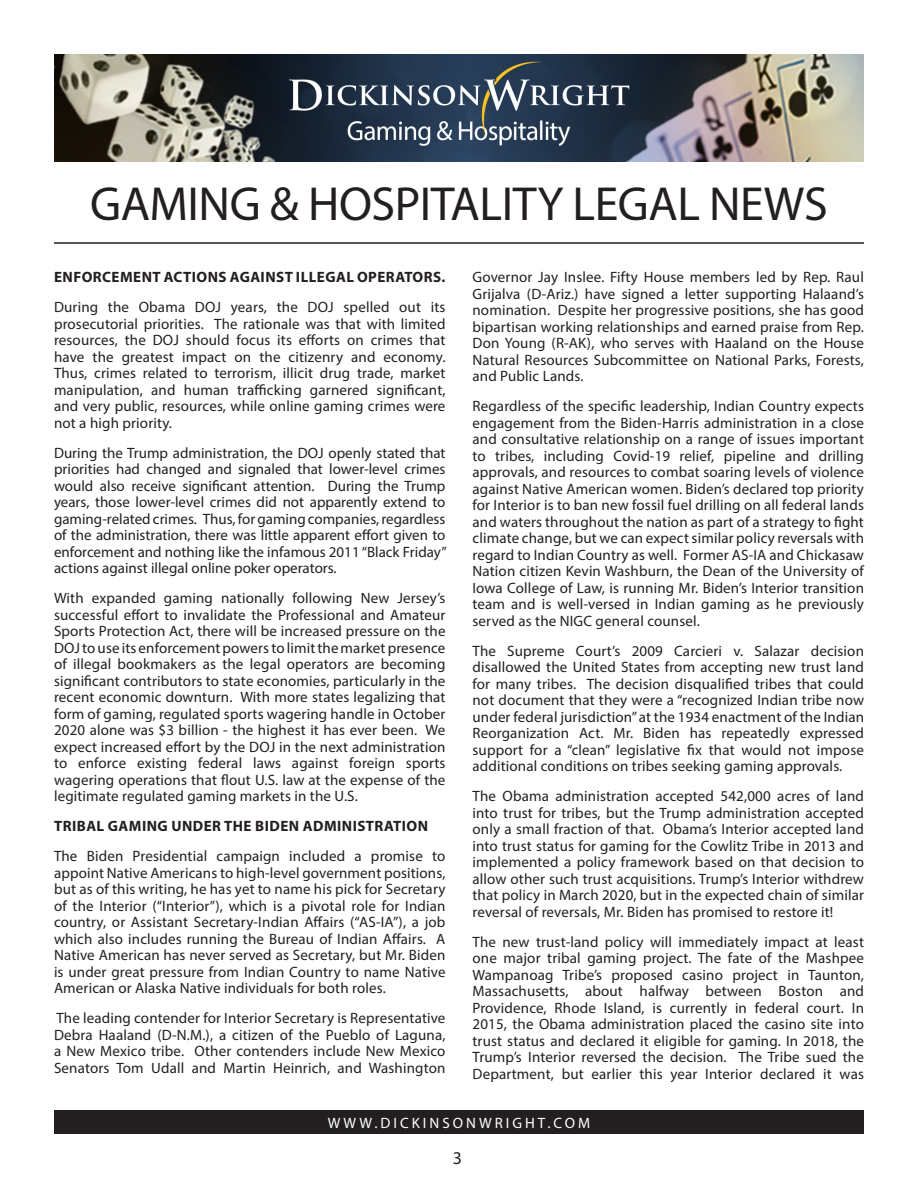
<style>
.page{position:relative;width:918px;height:1188px;background:#fff}
.page>*{position:absolute;margin:0;border:0;box-sizing:border-box;transform-origin:0 0}
.t1{font:48px "Myriad Pro";letter-spacing:-.01em;color:#231f20}
.t2{font:18px "Myriad Pro";color:#231f20}
.t3{font:15px/16.5px "Myriad Pro";letter-spacing:.01em;color:#231f20;text-align:justify}
.t4{font:700 15px "Myriad Pro";letter-spacing:.03em;color:#231f20}
.t5{font:15px "Myriad Pro";letter-spacing:.2em;color:#fff}
</style>
<div class="page">
<img style="left:54px;top:54px;width:810px;height:108px">
<div style="left:54px;top:1110px;width:810px;height:24px;background:#231f20"></div>
<hr style="left:54px;top:242px;width:810px;height:2px;background:#231f20">
<p class="t1" style="left:90px;top:174px;width:739px">GAMING &amp; HOSPITALITY LEGAL NEWS</p>
<p class="t4" style="left:54px;top:267px;width:393px">ENFORCEMENT ACTIONS AGAINST ILLEGAL OPERATORS.</p>
<p class="t3" style="left:54px;top:298px;width:393px">During the Obama DOJ years, the DOJ spelled out its prosecutorial priorities. The rationale was that with limited resources, the DOJ should focus its efforts on crimes that have the greatest impact on the citizenry and economy.<br>Thus, crimes related to terrorism, illicit drug trade, market manipulation, and human trafficking garnered significant, and very public, resources, while online gaming crimes were not a high priority.</p>
<p class="t3" style="left:54px;top:444px;width:394px">During the Trump administration, the DOJ openly stated that priorities had changed and signaled that lower-level crimes would also receive significant attention. During the Trump years, those lower-level crimes did not apparently extend to gaming-related crimes. Thus, for gaming companies, regardless of the administration, there was little apparent effort given to enforcement and nothing like the infamous 2011 “Black Friday” actions against illegal online poker operators.</p>
<p class="t3" style="left:54px;top:589px;width:393px">With expanded gaming nationally following New Jersey’s successful effort to invalidate the Professional and Amateur Sports Protection Act, there will be increased pressure on the DOJ to use its enforcement powers to limit the market presence of illegal bookmakers as the legal operators are becoming significant contributors to state economies, particularly in the recent economic downturn. With more states legalizing that form of gaming, regulated sports wagering handle in October 2020 alone was $3 billion - the highest it has ever been. We expect increased effort by the DOJ in the next administration to enforce existing federal laws against foreign sports wagering operations that flout U.S. law at the expense of the legitimate regulated gaming markets in the U.S.</p>
<p class="t4" style="left:54px;top:816px;width:375px">TRIBAL GAMING UNDER THE BIDEN ADMINISTRATION</p>
<p class="t3" style="left:54px;top:847px;width:393px">The Biden Presidential campaign included a promise to appoint Native Americans to high-level government positions, but as of this writing, he has yet to name his pick for Secretary of the Interior (“Interior”), which is a pivotal role for Indian country, or Assistant Secretary-Indian Affairs (“AS-IA”), a job which also includes running the Bureau of Indian Affairs. A Native American has never served as Secretary, but Mr. Biden is under great pressure from Indian Country to name Native American or Alaska Native individuals for both roles.</p>
<p class="t3" style="left:54px;top:1009px;width:393px">The leading contender for Interior Secretary is Representative Debra Haaland (D-N.M.), a citizen of the Pueblo of Laguna, a New Mexico tribe. Other contenders include New Mexico Senators Tom Udall and Martin Heinrich, and Washington</p>
<p class="t3" style="left:472px;top:268px;width:393px">Governor Jay Inslee. Fifty House members led by Rep. Raul Grijalva (D-Ariz.) have signed a letter supporting Halaand’s nomination. Despite her progressive positions, she has good bipartisan working relationships and earned praise from Rep.<br>Don Young (R-AK), who serves with Haaland on the House Natural Resources Subcommittee on National Parks, Forests, and Public Lands.</p>
<p class="t3" style="left:472px;top:397px;width:393px">Regardless of the specific leadership, Indian Country expects engagement from the Biden-Harris administration in a close and consultative relationship on a range of issues important to tribes, including Covid-19 relief, pipeline and drilling approvals, and resources to combat soaring levels of violence against Native American women. Biden’s declared top priority for Interior is to ban new fossil fuel drilling on all federal lands and waters throughout the nation as part of a strategy to fight climate change, but we can expect similar policy reversals with regard to Indian Country as well. Former AS-IA and Chickasaw Nation citizen Kevin Washburn, the Dean of the University of Iowa College of Law, is running Mr. Biden’s Interior transition team and is well-versed in Indian gaming as he previously served as the NIGC general counsel.</p>
<p class="t3" style="left:472px;top:642px;width:393px">The Supreme Court’s 2009 Carcieri v. Salazar decision disallowed the United States from accepting new trust land for many tribes. The decision disqualified tribes that could not document that they were a “recognized Indian tribe now under federal jurisdiction” at the 1934 enactment of the Indian Reorganization Act. Mr. Biden has repeatedly expressed support for a “clean” legislative fix that would not impose additional conditions on tribes seeking gaming approvals.</p>
<p class="t3" style="left:472px;top:787px;width:393px">The Obama administration accepted 542,000 acres of land into trust for tribes, but the Trump administration accepted only a small fraction of that. Obama’s Interior accepted land into trust status for gaming for the Cowlitz Tribe in 2013 and implemented a policy framework based on that decision to allow other such trust acquisitions. Trump’s Interior withdrew that policy in March 2020, but in the expected chain of similar reversal of reversals, Mr. Biden has promised to restore it!</p>
<p class="t3" style="left:472px;top:933px;width:393px">The new trust-land policy will immediately impact at least one major tribal gaming project. The fate of the Mashpee Wampanoag Tribe’s proposed casino project in Taunton, Massachusetts, about halfway between Boston and Providence, Rhode Island, is currently in federal court. In 2015, the Obama administration placed the casino site into trust status and declared it eligible for gaming. In 2018, the Trump’s Interior reversed the decision. The Tribe sued the Department, but earlier this year Interior declared it was</p>
<p class="t5" style="left:328px;top:1113px;width:264px">WWW.DICKINSONWRIGHT.COM</p>
<p class="t2" style="left:453px;top:1147px;width:11px">3</p>
</div>
